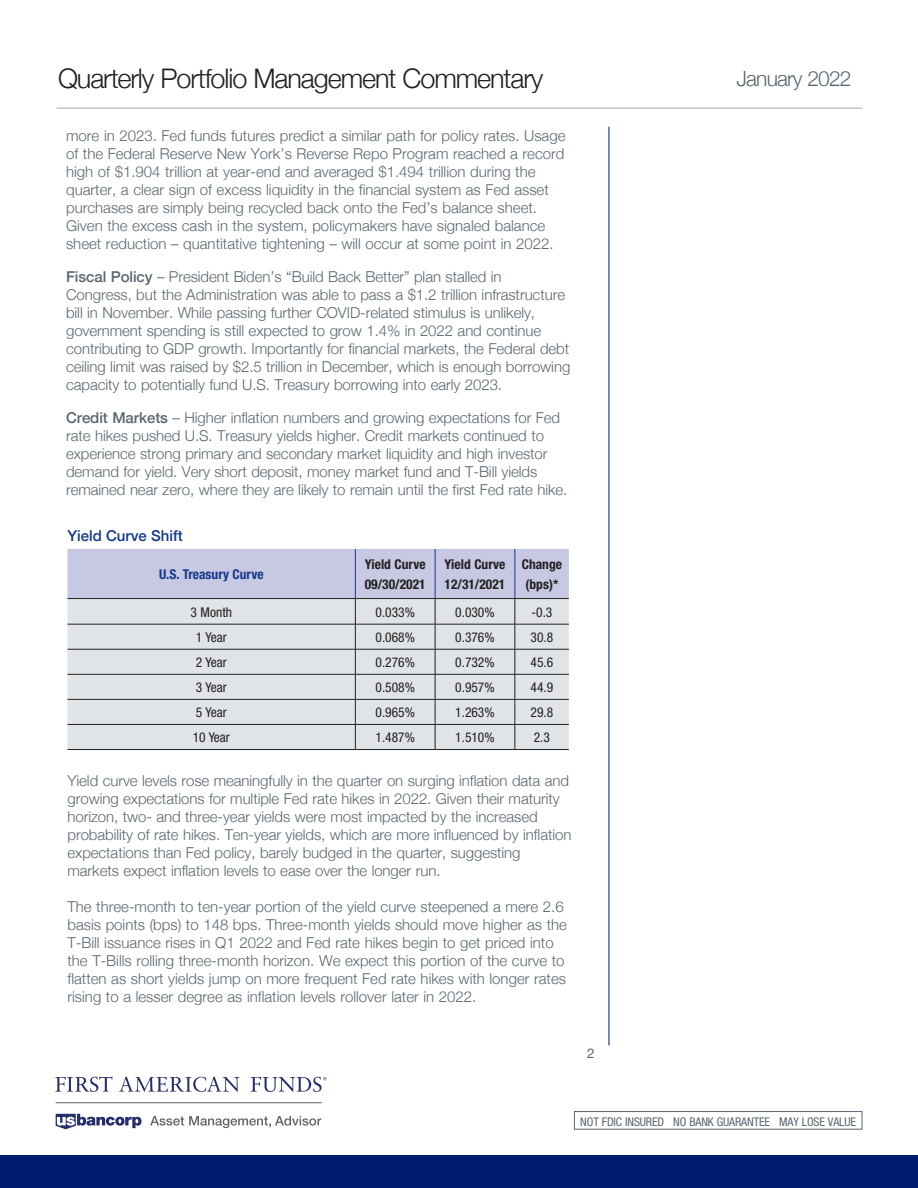
<style>
.page{position:relative;width:918px;height:1188px;background:#fff}
.page>*{position:absolute;margin:0;border:0;box-sizing:border-box;transform-origin:0 0}
.t1{font:300 27px "Helvetica Neue";letter-spacing:-.04em;color:#231f20}
.t2{font:300 21px "Helvetica Neue";letter-spacing:-.04em;color:#5a6670}
.t3{font:300 15px/18px "Helvetica Neue";letter-spacing:-.005em;color:#5a6670}
.t4{font:500 15px "Helvetica Neue";color:#153889}
.t5{font:condensed 13.5px "Helvetica Neue";color:#231f20}
.t6{font:700 condensed 13.5px "Helvetica Neue";color:#231f20}
.t7{font:700 condensed 13.5px "Helvetica Neue";color:#153889}
.t8{font:13.5px "Helvetica Neue";color:#5a6670}
.t9{font:condensed 12px "Helvetica Neue";letter-spacing:-.01em;color:#5a6670}
.s1{font-weight:500}
</style>
<div class="page">
<div style="left:574px;top:1111px;width:288px;height:19px;border:1px solid #5a6670"></div>
<svg style="left:56px;top:1114px;width:85px;height:15px"></svg>
<svg style="left:150px;top:1116px;width:171px;height:12px"></svg>
<hr style="left:56px;top:1102px;width:266px;height:1px;background:#636466">
<svg style="left:55px;top:1076px;width:57px;height:16px"></svg>
<svg style="left:119px;top:1076px;width:120px;height:16px"></svg>
<svg style="left:251px;top:1077px;width:75px;height:15px"></svg>
<div style="left:0;top:1155px;width:918px;height:33px;background:#001c70"></div>
<hr style="left:57px;top:107px;width:805px;height:2px;background:#a3a9ad">
<hr style="left:609px;top:127px;width:1px;height:919px;background:#001c70">
<svg style="left:67px;top:549px;width:502px;height:200px;background:#d3d6de"></svg>
<hr style="left:67px;top:749px;width:288px;height:1px;background:#231f20">
<hr style="left:355px;top:749px;width:80px;height:1px;background:#231f20">
<hr style="left:435px;top:749px;width:80px;height:1px;background:#231f20">
<hr style="left:515px;top:749px;width:54px;height:1px;background:#231f20">
<p class="t1" style="left:58px;top:56px;width:487px">Quarterly Portfolio Management Commentary</p>
<p class="t2" style="left:737px;top:62px;width:117px">January 2022</p>
<p class="t3" style="left:66px;top:126px;width:501px">more in 2023. Fed funds futures predict a similar path for policy rates. Usage of the Federal Reserve New York’s Reverse Repo Program reached a record high of $1.904 trillion at year-end and averaged $1.494 trillion during the quarter, a clear sign of excess liquidity in the financial system as Fed asset purchases are simply being recycled back onto the Fed’s balance sheet.<br>Given the excess cash in the system, policymakers have signaled balance sheet reduction – quantitative tightening – will occur at some point in 2022.</p>
<p class="t3" style="left:66px;top:267px;width:506px"><span class="s1">Fiscal Policy</span> – President Biden’s “Build Back Better” plan stalled in Congress, but the Administration was able to pass a $1.2 trillion infrastructure bill in November. While passing further COVID-related stimulus is unlikely, government spending is still expected to grow 1.4% in 2022 and continue contributing to GDP growth. Importantly for financial markets, the Federal debt ceiling limit was raised by $2.5 trillion in December, which is enough borrowing capacity to potentially fund U.S. Treasury borrowing into early 2023.</p>
<p class="t3" style="left:66px;top:408px;width:503px"><span class="s1">Credit Markets</span> – Higher inflation numbers and growing expectations for Fed rate hikes pushed U.S. Treasury yields higher. Credit markets continued to experience strong primary and secondary market liquidity and high investor demand for yield. Very short deposit, money market fund and T-Bill yields remained near zero, where they are likely to remain until the first Fed rate hike.</p>
<p class="t4" style="left:67px;top:524px;width:117px">Yield Curve Shift</p>
<p class="t7" style="left:159px;top:566px;width:106px">U.S. Treasury Curve</p>
<p class="t6" style="left:365px;top:556px;width:62px">Yield Curve</p>
<p class="t6" style="left:365px;top:576px;width:62px">09/30/2021</p>
<p class="t6" style="left:445px;top:556px;width:62px">Yield Curve</p>
<p class="t6" style="left:445px;top:576px;width:62px">12/31/2021</p>
<p class="t6" style="left:522px;top:556px;width:42px">Change</p>
<p class="t6" style="left:526px;top:576px;width:34px">(bps)*</p>
<p class="t5" style="left:191px;top:604px;width:43px">3 Month</p>
<p class="t5" style="left:376px;top:604px;width:41px">0.033%</p>
<p class="t5" style="left:455px;top:604px;width:41px">0.030%</p>
<p class="t5" style="left:531px;top:604px;width:22px">-0.3</p>
<p class="t5" style="left:196px;top:629px;width:32px">1 Year</p>
<p class="t5" style="left:376px;top:629px;width:41px">0.068%</p>
<p class="t5" style="left:455px;top:629px;width:41px">0.376%</p>
<p class="t5" style="left:531px;top:629px;width:24px">30.8</p>
<p class="t5" style="left:196px;top:655px;width:32px">2 Year</p>
<p class="t5" style="left:376px;top:655px;width:41px">0.276%</p>
<p class="t5" style="left:455px;top:655px;width:41px">0.732%</p>
<p class="t5" style="left:531px;top:655px;width:24px">45.6</p>
<p class="t5" style="left:196px;top:680px;width:32px">3 Year</p>
<p class="t5" style="left:376px;top:680px;width:41px">0.508%</p>
<p class="t5" style="left:455px;top:680px;width:41px">0.957%</p>
<p class="t5" style="left:531px;top:680px;width:24px">44.9</p>
<p class="t5" style="left:196px;top:705px;width:32px">5 Year</p>
<p class="t5" style="left:376px;top:705px;width:41px">0.965%</p>
<p class="t5" style="left:455px;top:705px;width:41px">1.263%</p>
<p class="t5" style="left:531px;top:705px;width:24px">29.8</p>
<p class="t5" style="left:193px;top:730px;width:39px">10 Year</p>
<p class="t5" style="left:376px;top:730px;width:41px">1.487%</p>
<p class="t5" style="left:455px;top:730px;width:41px">1.510%</p>
<p class="t5" style="left:534px;top:730px;width:18px">2.3</p>
<p class="t3" style="left:67px;top:770px;width:505px">Yield curve levels rose meaningfully in the quarter on surging inflation data and growing expectations for multiple Fed rate hikes in 2022. Given their maturity horizon, two- and three-year yields were most impacted by the increased probability of rate hikes. Ten-year yields, which are more influenced by inflation expectations than Fed policy, barely budged in the quarter, suggesting markets expect inflation levels to ease over the longer run.</p>
<p class="t3" style="left:67px;top:896px;width:501px">The three-month to ten-year portion of the yield curve steepened a mere 2.6 basis points (bps) to 148 bps. Three-month yields should move higher as the T-Bill issuance rises in Q1 2022 and Fed rate hikes begin to get priced into the T-Bills rolling three-month horizon. We expect this portion of the curve to flatten as short yields jump on more frequent Fed rate hikes with longer rates rising to a lesser degree as inflation levels rollover later in 2022.</p>
<p class="t8" style="left:587px;top:1046px;width:9px">2</p>
<p class="t9" style="left:580px;top:1114px;width:277px">NOT FDIC INSURED NO BANK GUARANTEE MAY LOSE VALUE</p>
</div>
